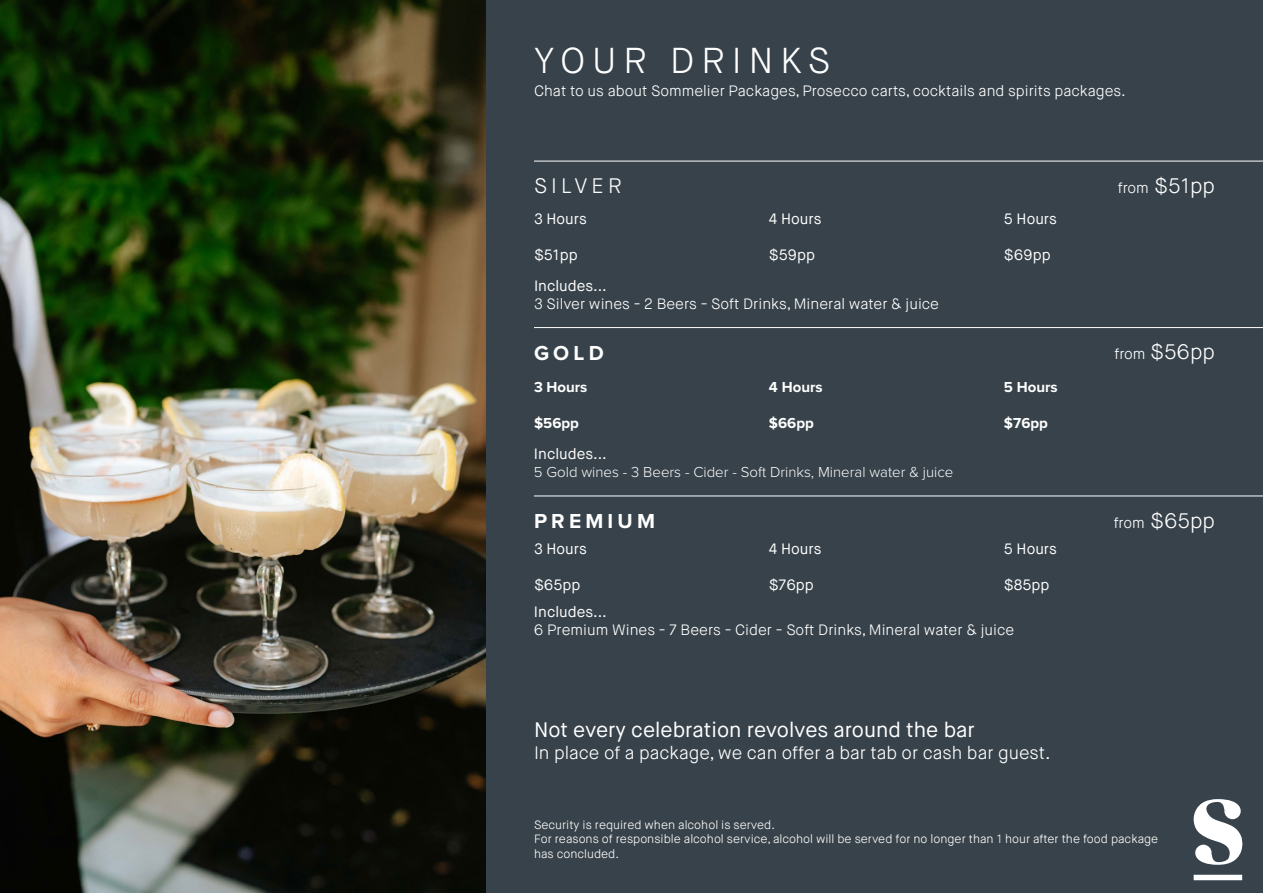
<style>
.page{position:relative;width:1263px;height:893px;background:#fff}
.page>*{position:absolute;margin:0;border:0;box-sizing:border-box;transform-origin:0 0}
.t1{font:300 36px "Maison Neue";letter-spacing:.2em;color:#fff}
.t2{font:21px "Maison Neue";color:#fff}
.t3{font:300 21px "Maison Neue";color:#fff}
.t4{font:700 21px "Proxima Nova";letter-spacing:.2em;color:#fff}
.t5{font:300 18px "Maison Neue";color:#fff}
.t6{font:300 15px "Maison Neue";color:#fff}
.t7{font:15px "Maison Neue";color:#fff}
.t8{font:300 15px "Proxima Nova";color:#fff}
.t9{font:700 15px "Proxima Nova";color:#fff}
.t10{font:300 12px/14.4px "Maison Neue";color:#fff}
.s1{font-size:15px}
</style>
<div class="page">
<div style="left:433px;top:0;width:830px;height:893px;background:#37424a"></div>
<img style="left:0;top:0;width:486px;height:893px">
<svg style="left:1194px;top:799px;width:48px;height:81px"></svg>
<hr style="left:534px;top:161px;width:729px;height:1px;background:#fff">
<hr style="left:534px;top:496px;width:729px;height:1px;background:#fff">
<hr style="left:534px;top:327px;width:729px;height:1px;background:#fff">
<h1 class="t1" style="left:534px;top:38px;width:298px">YOUR DRINKS</h1>
<p class="t6" style="left:534px;top:81px;width:593px">Chat to us about Sommelier Packages, Prosecco carts, cocktails and spirits packages.</p>
<h2 class="t3" style="left:534px;top:172px;width:89px">SILVER</h2>
<h2 class="t3" style="left:1118px;top:172px;width:99px"><span class="s1">from</span> $51pp</h2>
<p class="t7" style="left:534px;top:209px;width:54px">3 Hours</p>
<p class="t7" style="left:534px;top:245px;width:45px">$51pp</p>
<p class="t7" style="left:769px;top:209px;width:54px">4 Hours</p>
<p class="t7" style="left:769px;top:245px;width:48px">$59pp</p>
<p class="t7" style="left:1004px;top:209px;width:54px">5 Hours</p>
<p class="t7" style="left:1004px;top:245px;width:48px">$69pp</p>
<p class="t7" style="left:534px;top:276px;width:74px">Includes...</p>
<p class="t6" style="left:534px;top:294px;width:407px">3 Silver wines - 2 Beers - Soft Drinks, Mineral water &amp; juice</p>
<h2 class="t4" style="left:534px;top:338px;width:71px">GOLD</h2>
<h2 class="t3" style="left:1114px;top:339px;width:102px"><span class="s1">from</span> $56pp</h2>
<p class="t9" style="left:534px;top:376px;width:55px">3 Hours</p>
<p class="t9" style="left:534px;top:412px;width:46px">$56pp</p>
<p class="t9" style="left:769px;top:376px;width:55px">4 Hours</p>
<p class="t9" style="left:769px;top:412px;width:46px">$66pp</p>
<p class="t9" style="left:1004px;top:376px;width:55px">5 Hours</p>
<p class="t9" style="left:1004px;top:412px;width:46px">$76pp</p>
<p class="t7" style="left:534px;top:444px;width:74px">Includes...</p>
<p class="t8" style="left:534px;top:461px;width:421px">5 Gold wines - 3 Beers - Cider - Soft Drinks, Mineral water &amp; juice</p>
<h2 class="t4" style="left:534px;top:505px;width:123px">PREMIUM</h2>
<h2 class="t3" style="left:1114px;top:507px;width:103px"><span class="s1">from</span> $65pp</h2>
<p class="t7" style="left:534px;top:539px;width:54px">3 Hours</p>
<p class="t7" style="left:534px;top:575px;width:48px">$65pp</p>
<p class="t7" style="left:769px;top:539px;width:54px">4 Hours</p>
<p class="t7" style="left:769px;top:575px;width:46px">$76pp</p>
<p class="t7" style="left:1004px;top:539px;width:54px">5 Hours</p>
<p class="t7" style="left:1004px;top:575px;width:47px">$85pp</p>
<p class="t7" style="left:534px;top:602px;width:74px">Includes...</p>
<p class="t6" style="left:534px;top:620px;width:482px">6 Premium Wines - 7 Beers - Cider - Soft Drinks, Mineral water &amp; juice</p>
<h2 class="t2" style="left:534px;top:717px;width:442px">Not every celebration revolves around the bar</h2>
<p class="t5" style="left:534px;top:741px;width:518px">In place of a package, we can offer a bar tab or cash bar guest.</p>
<p class="t10" style="left:534px;top:817px;width:626px">Security is required when alcohol is served.<br>For reasons of responsible alcohol service, alcohol will be served for no longer than 1 hour after the food package has concluded.</p>
</div>
